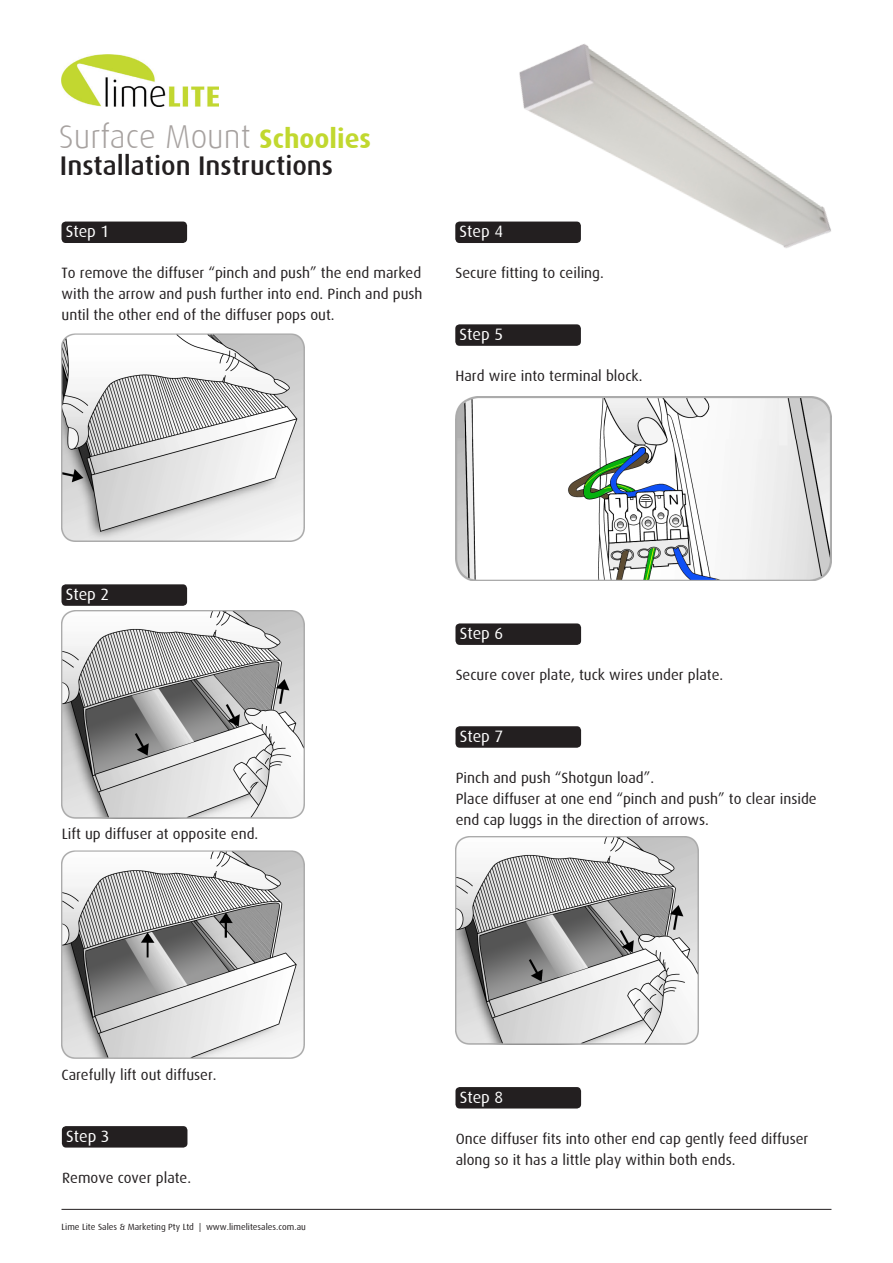
<style>
.page{position:relative;width:893px;height:1263px;background:#fff}
.page>*{position:absolute;margin:0;border:0;box-sizing:border-box;transform-origin:0 0}
.t1{font:300 33px "Dax";color:#a7a2a0}
.t2{font:500 27px "Dax";color:#231f20}
.t3{font:700 27px "Dax";color:#c1d82f}
.t4{font:16.5px "Dax";color:#fff}
.t5{font:15px/21px "Dax";color:#231f20}
.t6{font:9px "Dax";color:#231f20}
</style>
<div class="page">
<img style="left:62px;top:54px;width:157px;height:52px">
<hr style="left:62px;top:1209px;width:769px;height:1px;background:#231f20">
<img style="left:476px;top:44px;width:355px;height:204px">
<div style="left:61px;top:222px;width:126px;height:21px;background:#231f20;border-radius:4px"></div>
<div style="left:61px;top:584px;width:126px;height:22px;background:#231f20;border-radius:4px"></div>
<div style="left:62px;top:1126px;width:125px;height:21px;background:#231f20;border-radius:4px"></div>
<div style="left:455px;top:222px;width:126px;height:21px;background:#231f20;border-radius:4px"></div>
<div style="left:455px;top:623px;width:126px;height:22px;background:#231f20;border-radius:4px"></div>
<div style="left:455px;top:726px;width:126px;height:22px;background:#231f20;border-radius:4px"></div>
<div style="left:455px;top:324px;width:126px;height:22px;background:#231f20;border-radius:4px"></div>
<div style="left:455px;top:1087px;width:126px;height:21px;background:#231f20;border-radius:4px"></div>
<img style="left:455px;top:397px;width:376px;height:184px">
<img style="left:62px;top:334px;width:242px;height:208px">
<img style="left:62px;top:610px;width:242px;height:209px">
<img style="left:455px;top:836px;width:243px;height:208px">
<img style="left:62px;top:850px;width:242px;height:209px">
<p class="t1" style="left:59px;top:119px;width:193px">Surface Mount</p>
<p class="t3" style="left:260px;top:124px;width:113px">Schoolies</p>
<p class="t2" style="left:60px;top:150px;width:275px">Installation Instructions</p>
<p class="t4" style="left:66px;top:222px;width:45px">Step 1</p>
<p class="t5" style="left:62px;top:262px;width:363px;text-align:justify">To remove the diffuser “pinch and push” the end marked with the arrow and push further into end. Pinch and push until the other end of the diffuser pops out.</p>
<p class="t4" style="left:460px;top:222px;width:45px">Step 4</p>
<p class="t5" style="left:455px;top:262px;width:150px">Secure fitting to ceiling.</p>
<p class="t4" style="left:460px;top:325px;width:45px">Step 5</p>
<p class="t5" style="left:455px;top:365px;width:188px">Hard wire into terminal block.</p>
<p class="t4" style="left:66px;top:585px;width:45px">Step 2</p>
<p class="t5" style="left:62px;top:823px;width:198px">Lift up diffuser at opposite end.</p>
<p class="t4" style="left:460px;top:624px;width:45px">Step 6</p>
<p class="t5" style="left:456px;top:664px;width:269px">Secure cover plate, tuck wires under plate.</p>
<p class="t4" style="left:460px;top:727px;width:45px">Step 7</p>
<p class="t5" style="left:456px;top:767px;width:200px">Pinch and push “Shotgun load”.</p>
<p class="t5" style="left:456px;top:788px;width:363px">Place diffuser at one end “pinch and push” to clear inside end cap luggs in the direction of arrows.</p>
<p class="t5" style="left:62px;top:1064px;width:157px">Carefully lift out diffuser.</p>
<p class="t4" style="left:66px;top:1127px;width:45px">Step 3</p>
<p class="t5" style="left:62px;top:1167px;width:131px">Remove cover plate.</p>
<p class="t6" style="left:62px;top:1222px;width:246px">Lime Lite Sales &amp; Marketing Pty Ltd | www.limelitesales.com.au</p>
<p class="t4" style="left:460px;top:1088px;width:45px">Step 8</p>
<p class="t5" style="left:456px;top:1128px;width:354px">Once diffuser fits into other end cap gently feed diffuser along so it has a little play within both ends.</p>
</div>
